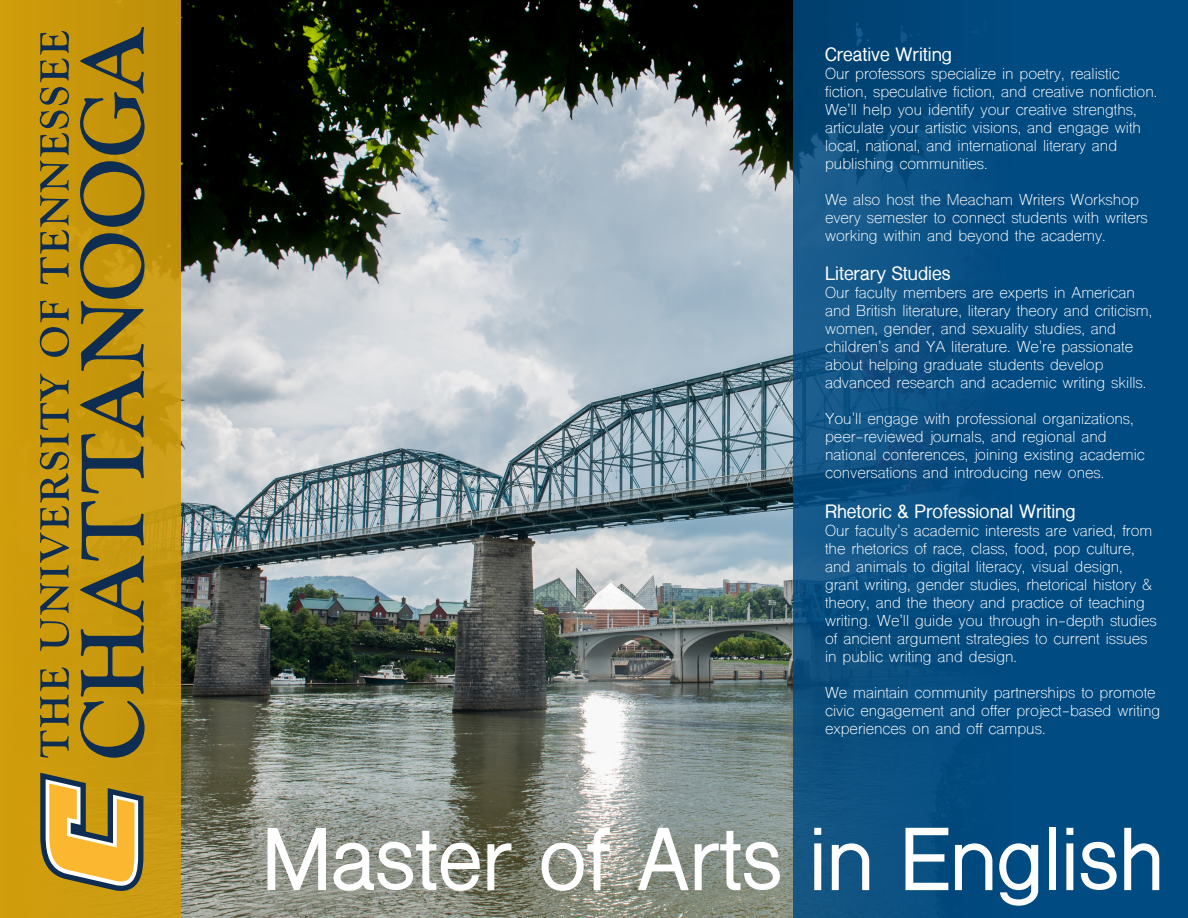
<style>
.page{position:relative;width:1188px;height:918px;background:#fff}
.page>*{position:absolute;margin:0;border:0;box-sizing:border-box;transform-origin:0 0}
.t1{font:700 82.5px "Shree Dev 0714";color:#fff}
.t2{font:700 18px "Shree Dev 0714";color:#fff}
.t3{font:15px/18px "Shree Dev 0714";color:#fff}
</style>
<div class="page">
<img style="left:181px;top:0;width:612px;height:918px">
<div style="left:0;top:0;width:181px;height:918px;background:linear-gradient(to right,#cf9c0a,#c49611)"></div>
<svg style="left:793px;top:0;width:395px;height:918px;background:#054d81"></svg>
<svg style="left:40px;top:667px;width:29px;height:91px;background:#917820"></svg>
<svg style="left:40px;top:374px;width:29px;height:277px;background:#977c1f"></svg>
<svg style="left:40px;top:301px;width:29px;height:56px;background:#90771f"></svg>
<svg style="left:40px;top:31px;width:29px;height:253px;background:#92781e"></svg>
<svg style="left:80px;top:501px;width:65px;height:257px;background:#927921"></svg>
<svg style="left:80px;top:233px;width:65px;height:261px;background:#937a20"></svg>
<svg style="left:80px;top:161px;width:65px;height:66px;background:#897320"></svg>
<svg style="left:80px;top:27px;width:65px;height:128px;background:#92771d"></svg>
<svg style="left:40px;top:773px;width:103px;height:118px;background:#bd9c4a"></svg>
<p class="t2" style="left:825px;top:44px;width:129px">Creative Writing</p>
<p class="t3" style="left:825px;top:66px;width:334px">Our professors specialize in poetry, realistic fiction, speculative fiction, and creative nonfiction.<br>We’ll help you identify your creative strengths, articulate your artistic visions, and engage with local, national, and international literary and publishing communities.</p>
<p class="t3" style="left:825px;top:192px;width:324px">We also host the Meacham Writers Workshop every semester to connect students with writers working within and beyond the academy.</p>
<p class="t2" style="left:825px;top:264px;width:127px">Literary Studies</p>
<p class="t3" style="left:825px;top:286px;width:329px">Our faculty members are experts in American and British literature, literary theory and criticism, women, gender, and sexuality studies, and children’s and YA literature. We’re passionate about helping graduate students develop advanced research and academic writing skills.</p>
<p class="t3" style="left:825px;top:412px;width:321px">You’ll engage with professional organizations, peer-reviewed journals, and regional and national conferences, joining existing academic conversations and introducing new ones.</p>
<p class="t2" style="left:825px;top:501px;width:252px">Rhetoric &amp; Professional Writing</p>
<p class="t3" style="left:825px;top:523px;width:333px">Our faculty’s academic interests are varied, from the rhetorics of race, class, food, pop culture, and animals to digital literacy, visual design, grant writing, gender studies, rhetorical history &amp; theory, and the theory and practice of teaching writing. We’ll guide you through in-depth studies of ancient argument strategies to current issues in public writing and design.</p>
<p class="t3" style="left:825px;top:685px;width:337px">We maintain community partnerships to promote civic engagement and offer project-based writing experiences on and off campus.</p>
<p class="t1" style="left:262px;top:813px;width:903px">Master of Arts in English</p>
</div>
